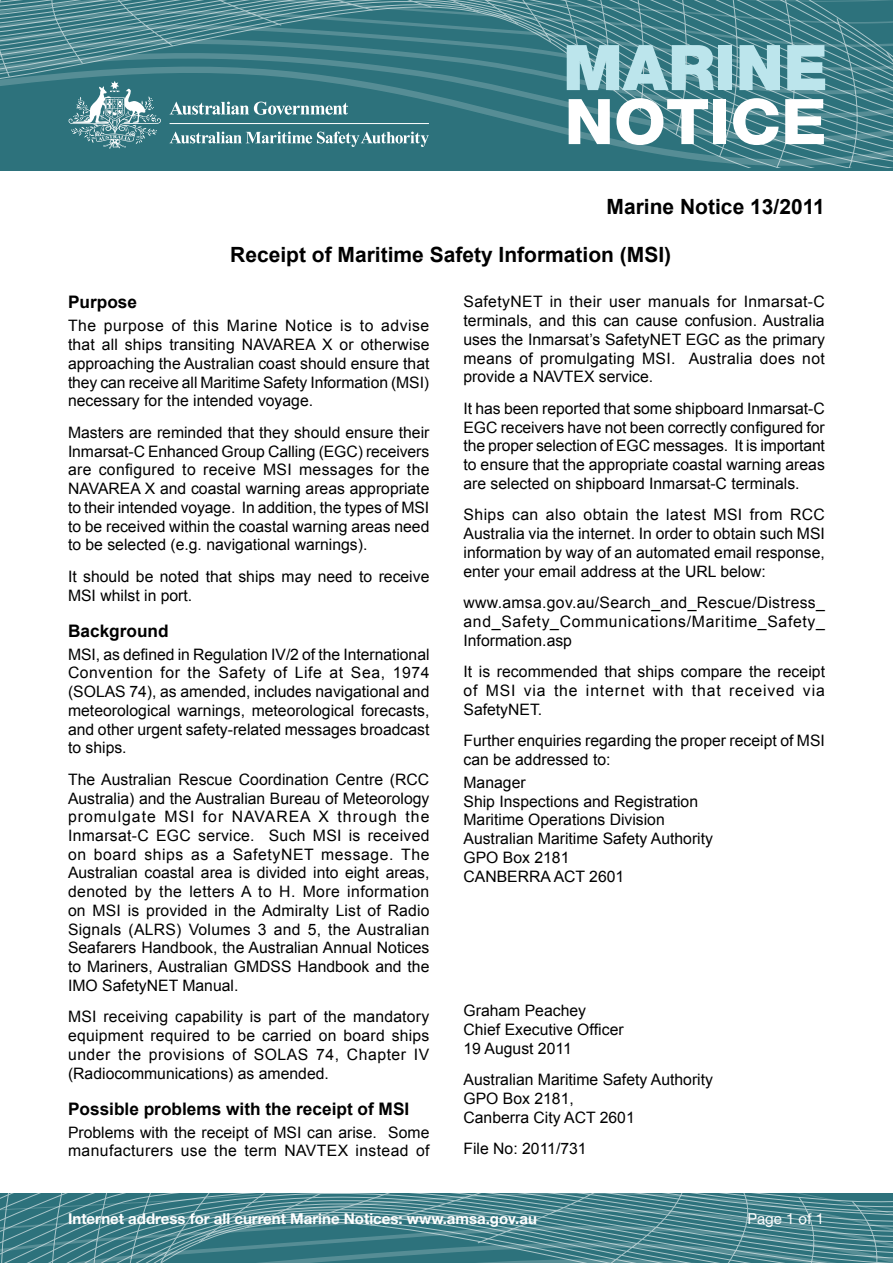
<style>
.page{position:relative;width:893px;height:1263px;background:#fff}
.page>*{position:absolute;margin:0;border:0;box-sizing:border-box;transform-origin:0 0}
.t1{font:900 63px "Helvetica Neue";color:#bce5ec}
.t2{font:800 63px "Helvetica Neue";color:#fff;scale:1.06 1}
.t3{font:700 21px "Arial";color:#000}
.t4{font:700 17.25px "Arial";color:#000}
.t5{font:15.75px/18.8px "Arial";color:#000;text-align:justify}
.t6{font:700 15px "Helvetica Neue";color:#fff}
.t7{font:15px "Helvetica Neue";color:#fff}
</style>
<div class="page">
<svg style="left:0;top:1193px;width:893px;height:70px;background:#4a858d"></svg>
<svg style="left:0;top:0;width:893px;height:168px;background:#428089"></svg>
<hr style="left:170px;top:123px;width:259px;height:1px;background:#fff">
<h1 class="t1" style="left:563px;top:30px;width:266px">MARINE</h1>
<h1 class="t2" style="left:564px;top:84px;width:249px">NOTICE</h1>
<h2 class="t3" style="left:607px;top:195px;width:220px">Marine Notice 13/2011</h2>
<h2 class="t3" style="left:230px;top:243px;width:443px">Receipt of Maritime Safety Information (MSI)</h2>
<p class="t4" style="left:68px;top:293px;width:71px">Purpose</p>
<p class="t5" style="left:68px;top:317px;width:363px">The purpose of this Marine Notice is to advise that all ships transiting NAVAREA X or otherwise approaching the Australian coast should ensure that they can receive all Maritime Safety Information (MSI) necessary for the intended voyage.</p>
<p class="t5" style="left:68px;top:423px;width:363px">Masters are reminded that they should ensure their Inmarsat-C Enhanced Group Calling (EGC) receivers are configured to receive MSI messages for the NAVAREA X and coastal warning areas appropriate to their intended voyage. In addition, the types of MSI to be received within the coastal warning areas need to be selected (e.g. navigational warnings).</p>
<p class="t5" style="left:68px;top:567px;width:363px">It should be noted that ships may need to receive<br>MSI whilst in port.</p>
<p class="t4" style="left:68px;top:621px;width:102px">Background</p>
<p class="t5" style="left:68px;top:645px;width:363px">MSI, as defined in Regulation IV/2 of the International Convention for the Safety of Life at Sea, 1974 (SOLAS 74), as amended, includes navigational and meteorological warnings, meteorological forecasts, and other urgent safety-related messages broadcast to ships.</p>
<p class="t5" style="left:68px;top:770px;width:363px">The Australian Rescue Coordination Centre (RCC Australia) and the Australian Bureau of Meteorology promulgate MSI for NAVAREA X through the Inmarsat-C EGC service. Such MSI is received on board ships as a SafetyNET message. The Australian coastal area is divided into eight areas, denoted by the letters A to H. More information on MSI is provided in the Admiralty List of Radio Signals (ALRS) Volumes 3 and 5, the Australian Seafarers Handbook, the Australian Annual Notices to Mariners, Australian GMDSS Handbook and the IMO SafetyNET Manual.</p>
<p class="t5" style="left:68px;top:1007px;width:363px">MSI receiving capability is part of the mandatory equipment required to be carried on board ships under the provisions of SOLAS 74, Chapter IV (Radiocommunications) as amended.</p>
<p class="t4" style="left:68px;top:1099px;width:343px">Possible problems with the receipt of MSI</p>
<p class="t5" style="left:68px;top:1123px;width:363px">Problems with the receipt of MSI can arise. Some manufacturers use the term NAVTEX instead of</p>
<p class="t5" style="left:463px;top:292px;width:363px">SafetyNET in their user manuals for Inmarsat-C terminals, and this can cause confusion. Australia uses the Inmarsat’s SafetyNET EGC as the primary means of promulgating MSI. Australia does not provide a NAVTEX service.</p>
<p class="t5" style="left:463px;top:399px;width:363px">It has been reported that some shipboard Inmarsat-C EGC receivers have not been correctly configured for the proper selection of EGC messages. It is important to ensure that the appropriate coastal warning areas are selected on shipboard Inmarsat-C terminals.</p>
<p class="t5" style="left:463px;top:505px;width:363px">Ships can also obtain the latest MSI from RCC Australia via the internet. In order to obtain such MSI information by way of an automated email response, enter your email address at the URL below:</p>
<p class="t5" style="left:463px;top:593px;width:363px">www.amsa.gov.au/Search_and_Rescue/Distress_ and_Safety_Communications/Maritime_Safety_ Information.asp</p>
<p class="t5" style="left:463px;top:662px;width:363px">It is recommended that ships compare the receipt of MSI via the internet with that received via SafetyNET.</p>
<p class="t5" style="left:463px;top:731px;width:363px">Further enquiries regarding the proper receipt of MSI can be addressed to:</p>
<p class="t5" style="left:463px;top:773px;width:251px;text-align:left">Manager<br>Ship Inspections and Registration<br>Maritime Operations Division<br>Australian Maritime Safety Authority<br>GPO Box 2181<br>CANBERRA ACT 2601</p>
<p class="t5" style="left:463px;top:1001px;width:162px;text-align:left">Graham Peachey<br>Chief Executive Officer<br>19 August 2011</p>
<p class="t5" style="left:463px;top:1070px;width:251px;text-align:left">Australian Maritime Safety Authority<br>GPO Box 2181,<br>Canberra City ACT 2601</p>
<p class="t5" style="left:463px;top:1139px;width:125px">File No: 2011/731</p>
<p class="t6" style="left:68px;top:1209px;width:470px">Internet address for all current Marine Notices: www.amsa.gov.au</p>
<p class="t7" style="left:747px;top:1209px;width:78px">Page 1 of 1</p>
</div>
